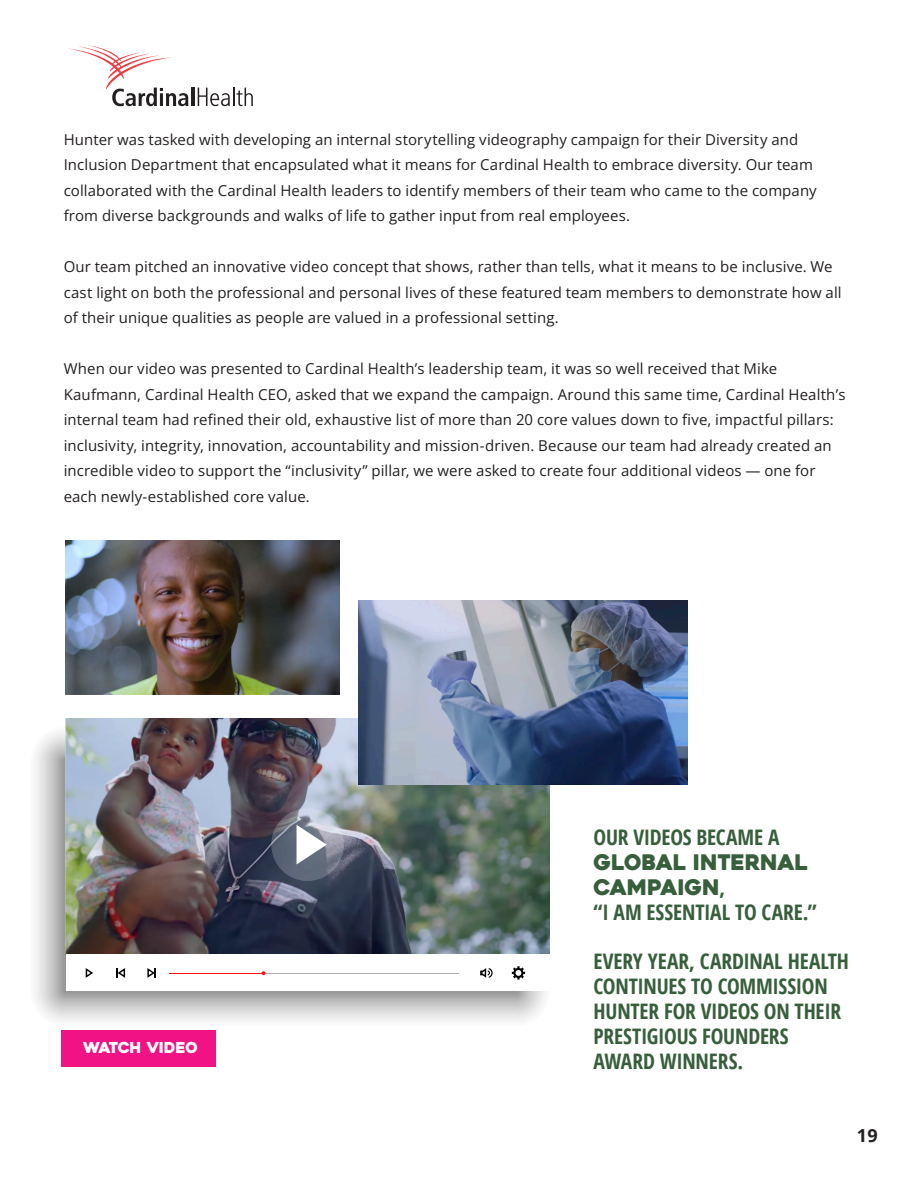
<style>
.page{position:relative;width:918px;height:1188px;background:#fff}
.page>*{position:absolute;margin:0;border:0;box-sizing:border-box;transform-origin:0 0}
.t1{font:700 condensed 21.45px/24.9px "Open Sans";letter-spacing:-.01em;color:#375f3c}
.t2{font:700 18px "Open Sans";color:#231f20}
.t3{font:15px/25.5px "Open Sans";letter-spacing:.005em;color:#231f20}
.t4{font:15px "Heavitas";letter-spacing:-.03em;color:#fff}
.s1{font-family:"Heavitas";font-weight:400;font-stretch:normal}
</style>
<div class="page">
<div style="left:62px;top:1030px;width:154px;height:36px;background:#f11286"></div>
<hr style="left:191px;top:88px;width:3px;height:18px;background:#231f20">
<svg style="left:68px;top:45px;width:120px;height:61px"></svg>
<svg style="left:198px;top:88px;width:55px;height:18px"></svg>
<svg style="left:36px;top:732px;width:516px;height:289px;background:#ccc"></svg>
<img style="left:65px;top:719px;width:484px;height:236px">
<svg style="left:271px;top:808px;width:73px;height:73px;background:#7d8493"></svg>
<svg style="left:297px;top:825px;width:30px;height:39px"></svg>
<div style="left:66px;top:955px;width:483px;height:36px;background:#fff"></div>
<svg style="left:86px;top:968px;width:7px;height:10px"></svg>
<svg style="left:147px;top:968px;width:9px;height:10px"></svg>
<svg style="left:116px;top:968px;width:9px;height:10px"></svg>
<svg style="left:480px;top:968px;width:13px;height:10px"></svg>
<svg style="left:512px;top:966px;width:13px;height:14px"></svg>
<hr style="left:169px;top:973px;width:290px;height:1px;background:#b0b0b0">
<hr style="left:169px;top:973px;width:94px;height:1px;background:#ff1017">
<svg style="left:262px;top:971px;width:4px;height:4px"></svg>
<img style="left:358px;top:600px;width:329px;height:184px">
<img style="left:66px;top:540px;width:274px;height:155px">
<p class="t3" style="left:64px;top:126px;width:755px">Hunter was tasked with developing an internal storytelling videography campaign for their Diversity and Inclusion Department that encapsulated what it means for Cardinal Health to embrace diversity. Our team collaborated with the Cardinal Health leaders to identify members of their team who came to the company from diverse backgrounds and walks of life to gather input from real employees.</p>
<p class="t3" style="left:64px;top:253px;width:779px">Our team pitched an innovative video concept that shows, rather than tells, what it means to be inclusive. We cast light on both the professional and personal lives of these featured team members to demonstrate how all of their unique qualities as people are valued in a professional setting.</p>
<p class="t3" style="left:64px;top:355px;width:783px">When our video was presented to Cardinal Health’s leadership team, it was so well received that Mike Kaufmann, Cardinal Health CEO, asked that we expand the campaign. Around this same time, Cardinal Health’s internal team had refined their old, exhaustive list of more than 20 core values down to five, impactful pillars: inclusivity, integrity, innovation, accountability and mission-driven. Because our team had already created an incredible video to support the “inclusivity” pillar, we were asked to create four additional videos — one for each newly-established core value.</p>
<p class="t4" style="left:83px;top:1039px;width:116px">WATCH VIDEO</p>
<p class="t1" style="left:594px;top:824px;width:225px">OUR VIDEOS BECAME A<br><span class="s1">GLOBAL INTERNAL<br>CAMPAIGN</span>,<br>“I AM ESSENTIAL TO CARE.”</p>
<p class="t1" style="left:594px;top:948px;width:257px">EVERY YEAR, CARDINAL HEALTH<br>CONTINUES TO COMMISSION<br>HUNTER FOR VIDEOS ON THEIR<br>PRESTIGIOUS FOUNDERS<br>AWARD WINNERS.</p>
<p class="t2" style="left:857px;top:1122px;width:22px">19</p>
</div>
